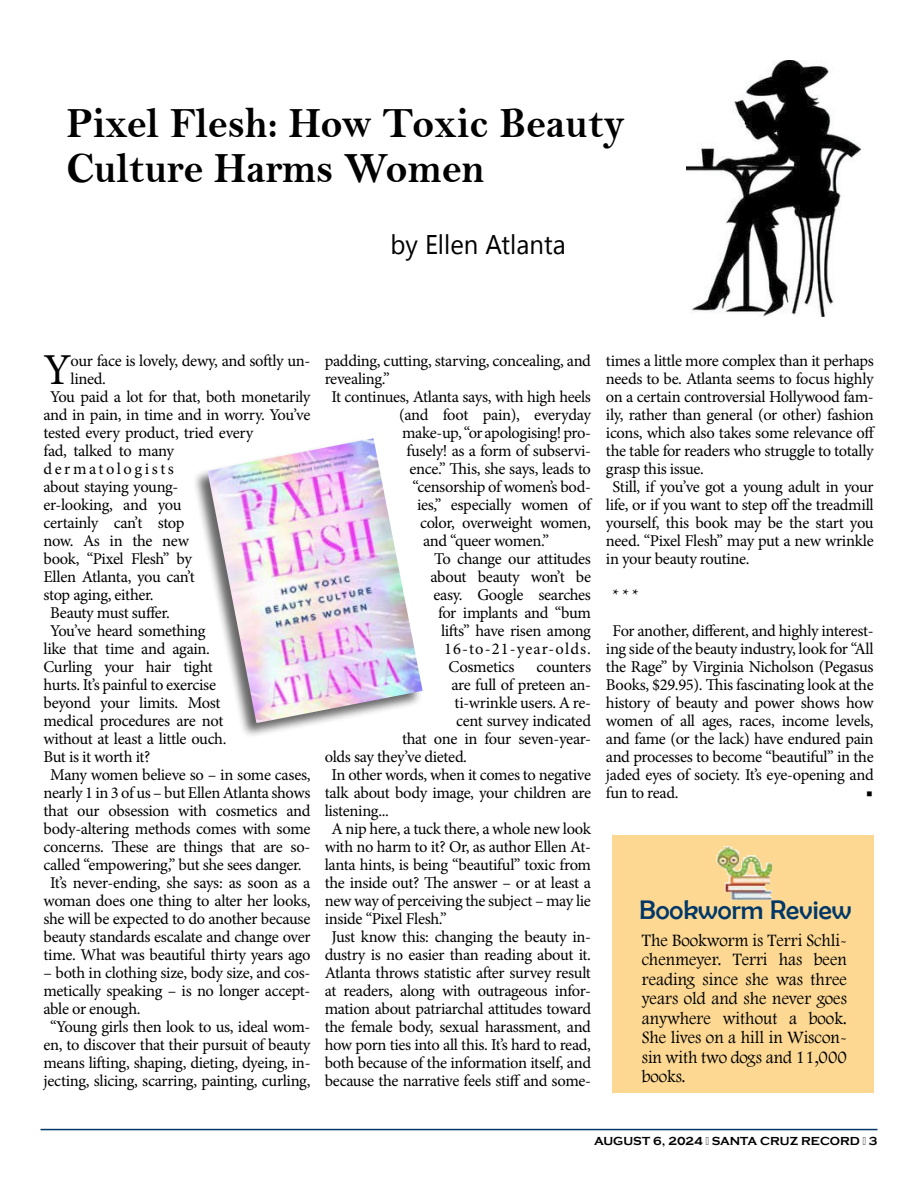
<style>
.page{position:relative;width:918px;height:1188px;background:#fff}
.page>*{position:absolute;margin:0;border:0;box-sizing:border-box;transform-origin:0 0}
.t1{font:44.25px "Minion Pro";color:#000}
.t2{font:43.5px/45px "Bell MT Bold";color:#000;scale:.95 1}
.t3{font:27px "Berlin Sans FB";color:#003768}
.t4{font:27px "Segoe UI Emoji";color:#000;scale:.95 1}
.t5{font:18px/19.5px "Footlight MT Light";color:#000;text-align:justify;scale:.95 1}
.t6{font:16.5px/18px "Minion Pro";letter-spacing:-.02em;color:#000}
.t7{font:16.5px "Minion Pro";letter-spacing:.065em;color:#000}
.t8{font:16.5px "Minion Pro";letter-spacing:.155em;color:#000}
.t9{font:700 12px "Copperplate Gothic";color:#000}
</style>
<div class="page">
<hr style="left:40px;top:1129px;width:838px;height:1px;background:#003768">
<img style="left:687px;top:60px;width:174px;height:257px">
<div style="left:192px;top:438px;width:231px;height:301px;background:#000;opacity:.6"></div>
<img style="left:207px;top:438px;width:216px;height:285px">
<div style="left:612px;top:836px;width:262px;height:258px;background:#fcd893"></div>
<img style="left:716px;top:846px;width:57px;height:54px">
<h2 class="t2" style="left:66px;top:100px;width:589px">Pixel Flesh: How Toxic Beauty<br>Culture Harms Women</h2>
<h3 class="t4" style="left:438px;top:228px;width:122px">●● ■ ▼● ■▼</h3>
<h1 class="t1" style="left:44px;top:340px;width:30px">Y</h1>
<p class="t6" style="left:71px;top:352px;width:241px">our face is lovely, dewy, and softly un-</p>
<p class="t6" style="left:71px;top:370px;width:37px">lined.</p>
<p class="t6" style="left:50px;top:388px;width:262px">You paid a lot for that, both monetarily</p>
<p class="t6" style="left:44px;top:406px;width:268px">and in pain, in time and in worry. You’ve</p>
<p class="t6" style="left:44px;top:424px;width:211px">tested every product, tried every</p>
<p class="t6" style="left:44px;top:442px;width:132px">fad, talked to many</p>
<p class="t8" style="left:44px;top:458px;width:132px">dermatologists</p>
<p class="t6" style="left:44px;top:478px;width:137px">about staying young-</p>
<p class="t6" style="left:44px;top:496px;width:139px">er-looking, and you</p>
<p class="t6" style="left:44px;top:514px;width:143px">certainly can’t stop</p>
<p class="t6" style="left:44px;top:532px;width:147px">now. As in the new</p>
<p class="t6" style="left:44px;top:550px;width:150px">book, “Pixel Flesh” by</p>
<p class="t6" style="left:44px;top:568px;width:153px">Ellen Atlanta, you can’t</p>
<p class="t6" style="left:44px;top:586px;width:112px">stop aging, either.</p>
<p class="t6" style="left:50px;top:604px;width:121px">Beauty must suffer.</p>
<p class="t6" style="left:50px;top:622px;width:157px">You’ve heard something</p>
<p class="t6" style="left:44px;top:640px;width:168px">like that time and again.</p>
<p class="t6" style="left:44px;top:658px;width:171px">Curling your hair tight</p>
<p class="t6" style="left:44px;top:676px;width:174px">hurts. It’s painful to exercise</p>
<p class="t6" style="left:44px;top:694px;width:178px">beyond your limits. Most</p>
<p class="t6" style="left:44px;top:712px;width:181px">medical procedures are not</p>
<p class="t6" style="left:44px;top:730px;width:185px">without at least a little ouch.</p>
<p class="t6" style="left:44px;top:748px;width:109px">But is it worth it?</p>
<p class="t6" style="left:50px;top:766px;width:262px">Many women believe so – in some cases,</p>
<p class="t6" style="left:44px;top:784px;width:269px">nearly 1 in 3 of us – but Ellen Atlanta shows</p>
<p class="t6" style="left:44px;top:802px;width:268px">that our obsession with cosmetics and</p>
<p class="t6" style="left:44px;top:820px;width:269px">body-altering methods comes with some</p>
<p class="t6" style="left:44px;top:838px;width:268px">concerns. These are things that are so-</p>
<p class="t6" style="left:44px;top:856px;width:260px">called “empowering,” but she sees danger.</p>
<p class="t6" style="left:50px;top:874px;width:262px">It’s never-ending, she says: as soon as a</p>
<p class="t6" style="left:44px;top:892px;width:269px">woman does one thing to alter her looks,</p>
<p class="t6" style="left:44px;top:910px;width:268px">she will be expected to do another because</p>
<p class="t6" style="left:44px;top:928px;width:269px">beauty standards escalate and change over</p>
<p class="t6" style="left:44px;top:946px;width:269px">time. What was beautiful thirty years ago</p>
<p class="t6" style="left:44px;top:964px;width:269px">– both in clothing size, body size, and cos-</p>
<p class="t6" style="left:44px;top:982px;width:269px">metically speaking – is no longer accept-</p>
<p class="t6" style="left:44px;top:1000px;width:99px">able or enough.</p>
<p class="t6" style="left:50px;top:1018px;width:262px">“Young girls then look to us, ideal wom-</p>
<p class="t6" style="left:44px;top:1036px;width:268px">en, to discover that their pursuit of beauty</p>
<p class="t6" style="left:44px;top:1054px;width:269px">means lifting, shaping, dieting, dyeing, in-</p>
<p class="t6" style="left:44px;top:1072px;width:269px">jecting, slicing, scarring, painting, curling,</p>
<p class="t6" style="left:325px;top:352px;width:268px">padding, cutting, starving, concealing, and</p>
<p class="t6" style="left:325px;top:370px;width:67px">revealing.”</p>
<p class="t6" style="left:331px;top:388px;width:261px">It continues, Atlanta says, with high heels</p>
<p class="t6" style="left:399px;top:406px;width:193px">(and foot pain), everyday</p>
<p class="t6" style="left:402px;top:424px;width:191px">make-up, “or apologising! pro-</p>
<p class="t6" style="left:407px;top:442px;width:186px">fusely! as a form of subservi-</p>
<p class="t6" style="left:410px;top:460px;width:183px">ence.” This, she says, leads to</p>
<p class="t6" style="left:413px;top:478px;width:180px">“censorship of women’s bod-</p>
<p class="t6" style="left:417px;top:496px;width:176px">ies,” especially women of</p>
<p class="t6" style="left:420px;top:514px;width:173px">color, overweight women,</p>
<p class="t6" style="left:423px;top:532px;width:128px">and “queer women.”</p>
<p class="t6" style="left:434px;top:550px;width:158px">To change our attitudes</p>
<p class="t6" style="left:431px;top:568px;width:162px">about beauty won’t be</p>
<p class="t6" style="left:434px;top:586px;width:159px">easy. Google searches</p>
<p class="t6" style="left:438px;top:604px;width:154px">for implants and “bum</p>
<p class="t6" style="left:441px;top:622px;width:152px">lifts” have risen among</p>
<p class="t7" style="left:444px;top:638px;width:149px">16-to-21-year-olds.</p>
<p class="t6" style="left:449px;top:658px;width:68px">Cosmetics</p>
<p class="t6" style="left:537px;top:658px;width:56px">counters</p>
<p class="t6" style="left:452px;top:676px;width:141px">are full of preteen an-</p>
<p class="t6" style="left:455px;top:694px;width:138px">ti-wrinkle users. A re-</p>
<p class="t6" style="left:456px;top:712px;width:137px">cent survey indicated</p>
<p class="t6" style="left:402px;top:730px;width:190px">that one in four seven-year-</p>
<p class="t6" style="left:325px;top:748px;width:144px">olds say they’ve dieted.</p>
<p class="t6" style="left:331px;top:766px;width:261px">In other words, when it comes to negative</p>
<p class="t6" style="left:325px;top:784px;width:268px">talk about body image, your children are</p>
<p class="t6" style="left:325px;top:802px;width:66px">listening...</p>
<p class="t6" style="left:331px;top:820px;width:261px">A nip here, a tuck there, a whole new look</p>
<p class="t6" style="left:325px;top:838px;width:268px">with no harm to it? Or, as author Ellen At-</p>
<p class="t6" style="left:325px;top:856px;width:268px">lanta hints, is being “beautiful” toxic from</p>
<p class="t6" style="left:325px;top:874px;width:268px">the inside out? The answer – or at least a</p>
<p class="t6" style="left:325px;top:892px;width:268px">new way of perceiving the subject – may lie</p>
<p class="t6" style="left:325px;top:910px;width:123px">inside “Pixel Flesh.”</p>
<p class="t6" style="left:331px;top:928px;width:261px">Just know this: changing the beauty in-</p>
<p class="t6" style="left:325px;top:946px;width:268px">dustry is no easier than reading about it.</p>
<p class="t6" style="left:325px;top:964px;width:268px">Atlanta throws statistic after survey result</p>
<p class="t6" style="left:325px;top:982px;width:268px">at readers, along with outrageous infor-</p>
<p class="t6" style="left:325px;top:1000px;width:268px">mation about patriarchal attitudes toward</p>
<p class="t6" style="left:325px;top:1018px;width:268px">the female body, sexual harassment, and</p>
<p class="t6" style="left:325px;top:1036px;width:268px">how porn ties into all this. It’s hard to read,</p>
<p class="t6" style="left:325px;top:1054px;width:268px">both because of the information itself, and</p>
<p class="t6" style="left:325px;top:1072px;width:268px">because the narrative feels stiff and some-</p>
<p class="t6" style="left:606px;top:352px;width:269px">times a little more complex than it perhaps</p>
<p class="t6" style="left:606px;top:370px;width:269px">needs to be. Atlanta seems to focus highly</p>
<p class="t6" style="left:606px;top:388px;width:269px">on a certain controversial Hollywood fam-</p>
<p class="t6" style="left:606px;top:406px;width:269px">ily, rather than general (or other) fashion</p>
<p class="t6" style="left:606px;top:424px;width:271px">icons, which also takes some relevance off</p>
<p class="t6" style="left:606px;top:442px;width:269px">the table for readers who struggle to totally</p>
<p class="t6" style="left:606px;top:460px;width:100px">grasp this issue.</p>
<p class="t6" style="left:613px;top:478px;width:263px">Still, if you’ve got a young adult in your</p>
<p class="t6" style="left:606px;top:496px;width:269px">life, or if you want to step off the treadmill</p>
<p class="t6" style="left:606px;top:514px;width:269px">yourself, this book may be the start you</p>
<p class="t6" style="left:606px;top:532px;width:269px">need. “Pixel Flesh” may put a new wrinkle</p>
<p class="t6" style="left:606px;top:550px;width:145px">in your beauty routine.</p>
<p class="t6" style="left:613px;top:577px;width:263px;line-height:36px">* * *<br>For another, different, and highly interest-</p>
<p class="t6" style="left:606px;top:640px;width:269px;text-align:justify">ing side of the beauty industry, look for “All the Rage” by Virginia Nicholson (Pegasus Books, $29.95). This fascinating look at the history of beauty and power shows how women of all ages, races, income levels, and fame (or the lack) have endured pain and processes to become “beautiful” in the jaded eyes of society. It’s eye-opening and fun to read.</p>
<p class="t6" style="left:866px;top:784px;width:8px">■</p>
<h3 class="t3" style="left:639px;top:895px;width:214px">Bookworm Review</h3>
<p class="t5" style="left:642px;top:930px;width:218px">The Bookworm is Terri Schli&shy;chenmeyer. Terri has been reading since she was three years old and she never goes anywhere without a book.<br>She lives on a hill in Wiscon&shy;sin with two dogs and 11,000 books.</p>
<p class="t9" style="left:594px;top:1135px;width:285px">AUGUST 6, 2024 · SANTA CRUZ RECORD · 3</p>
</div>
